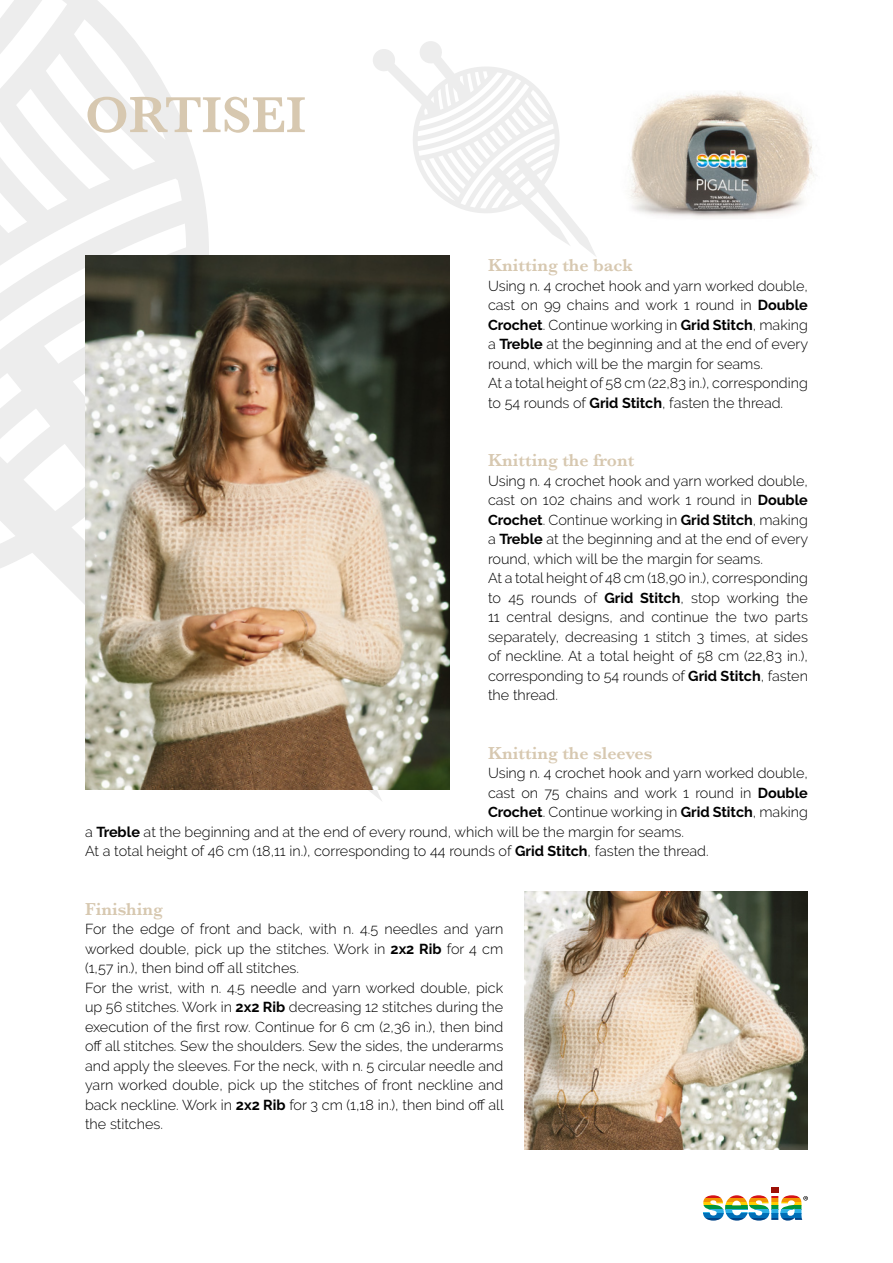
<style>
.page{position:relative;width:893px;height:1263px;background:#fff}
.page>*{position:absolute;margin:0;border:0;box-sizing:border-box;transform-origin:0 0}
.t1{font:600 52.5px "Baskerville";color:#d7c8b0}
.t2{font:600 18px "Baskerville";color:#d7c8b0}
.t3{font:300 14.4px/19.5px "Raleway";color:#000}
.s1{font-weight:700}
</style>
<div class="page">
<svg style="left:0;top:0;width:383px;height:801px"></svg>
<svg style="left:373px;top:41px;width:223px;height:215px"></svg>
<img style="left:85px;top:255px;width:365px;height:534px">
<img style="left:524px;top:891px;width:283px;height:258px">
<img style="left:630px;top:91px;width:184px;height:127px">
<svg style="left:703px;top:1187px;width:105px;height:34px"></svg>
<h1 class="t1" style="left:85px;top:78px;width:222px">ORTISEI</h1>
<p class="t2" style="left:488px;top:253px;width:146px">Knitting the back</p>
<p class="t3" style="left:488px;top:276px;width:322px">Using n. 4 crochet hook and yarn worked double, cast on 99 chains and work 1 round in <span class="s1">Double Crochet</span>. Continue working in <span class="s1">Grid Stitch</span>, making a <span class="s1">Treble</span> at the beginning and at the end of every round, which will be the margin for seams.<br>At a total height of 58 cm (22,83 in.), corresponding to 54 rounds of <span class="s1">Grid Stitch</span>, fasten the thread.</p>
<p class="t2" style="left:488px;top:448px;width:148px">Knitting the front</p>
<p class="t3" style="left:488px;top:471px;width:322px">Using n. 4 crochet hook and yarn worked double, cast on 102 chains and work 1 round in <span class="s1">Double Crochet</span>. Continue working in <span class="s1">Grid Stitch</span>, making a <span class="s1">Treble</span> at the beginning and at the end of every round, which will be the margin for seams.<br>At a total height of 48 cm (18,90 in.), corresponding to 45 rounds of <span class="s1">Grid Stitch</span>, stop working the 11 central designs, and continue the two parts separately, decreasing 1 stitch 3 times, at sides of neckline. At a total height of 58 cm (22,83 in.), corresponding to 54 rounds of <span class="s1">Grid Stitch</span>, fasten the thread.</p>
<p class="t2" style="left:488px;top:740px;width:166px">Knitting the sleeves</p>
<p class="t3" style="left:488px;top:763px;width:321px">Using n. 4 crochet hook and yarn worked double,</p>
<p class="t3" style="left:488px;top:783px;width:321px">cast on 75 chains and work 1 round in <span class="s1">Double</span></p>
<p class="t3" style="left:488px;top:802px;width:321px"><span class="s1">Crochet</span>. Continue working in <span class="s1">Grid Stitch</span>, making</p>
<p class="t3" style="left:85px;top:822px;width:600px">a <span class="s1">Treble</span> at the beginning and at the end of every round, which will be the margin for seams.</p>
<p class="t3" style="left:85px;top:841px;width:625px">At a total height of 46 cm (18,11 in.), corresponding to 44 rounds of <span class="s1">Grid Stitch</span>, fasten the thread.</p>
<p class="t2" style="left:85px;top:896px;width:79px">Finishing</p>
<p class="t3" style="left:85px;top:919px;width:420px">For the edge of front and back, with n. 4.5 needles and yarn worked double, pick up the stitches. Work in <span class="s1">2x2 Rib</span> for 4 cm (1,57 in.), then bind off all stitches.<br>For the wrist, with n. 4.5 needle and yarn worked double, pick up 56 stitches. Work in <span class="s1">2x2 Rib</span> decreasing 12 stitches during the execution of the first row. Continue for 6 cm (2,36 in.), then bind off all stitches. Sew the shoulders. Sew the sides, the underarms and apply the sleeves. For the neck, with n. 5 circular needle and yarn worked double, pick up the stitches of front neckline and back neckline. Work in <span class="s1">2x2 Rib</span> for 3 cm (1,18 in.), then bind off all the stitches.</p>
</div>
